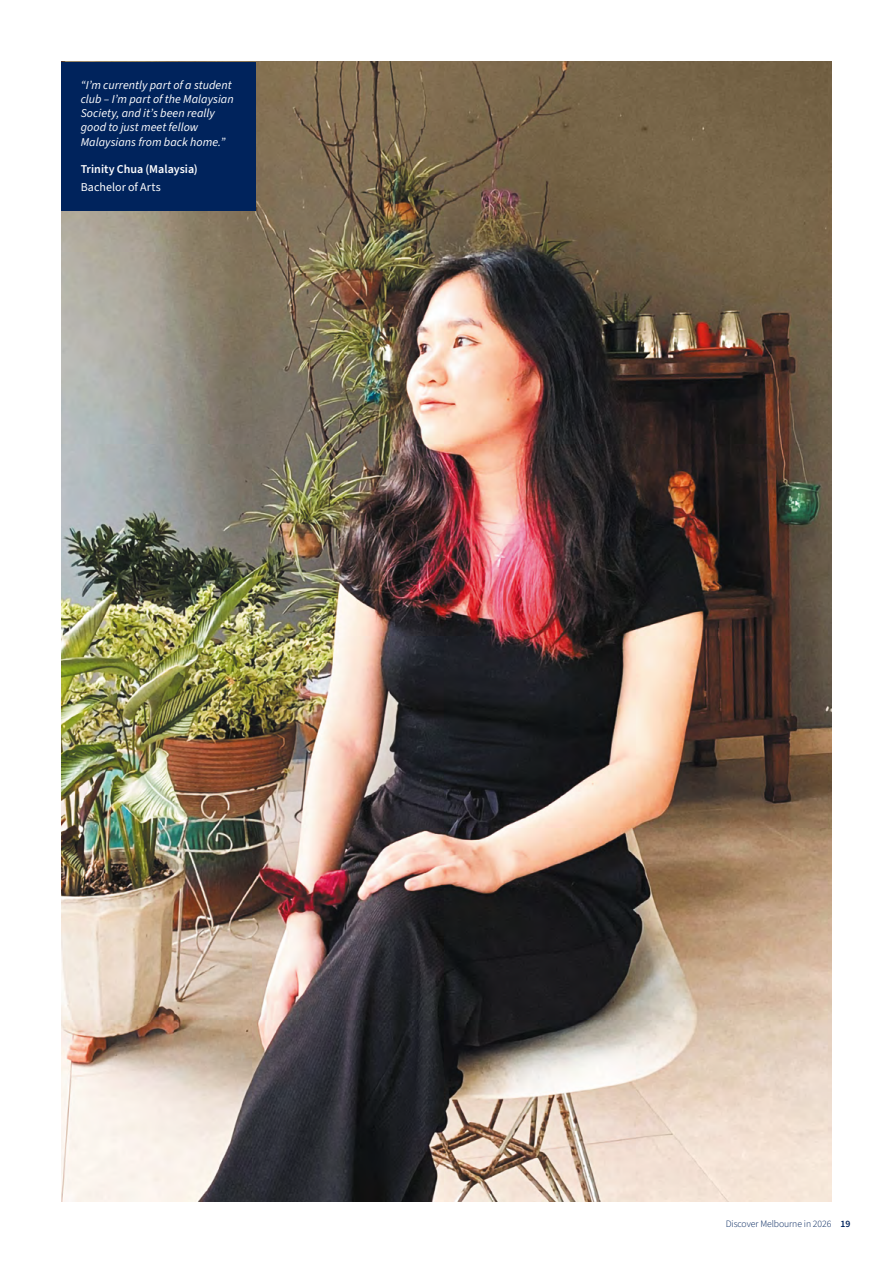
<style>
.page{position:relative;width:893px;height:1263px;background:#fff}
.page>*{position:absolute;margin:0;border:0;box-sizing:border-box;transform-origin:0 0}
.UoM_2026_-_Quote_Text_White{font:italic 12px/14.2px "Source Sans 3";letter-spacing:.005em;color:#fff}
.UoM_2026_-_Student_Name_White{font:600 12px "Source Sans 3";color:#fff}
.UoM_2026_-_Quals_Study_Area_White{font:12px "Source Sans 3";letter-spacing:.005em;color:#fff}
.t1{font:300 9.75px "Source Sans 3";letter-spacing:-.01em;color:#00235c}
.s1{font-weight:600}
</style>
<div class="page">
<img style="left:62px;top:62px;width:769px;height:1139px">
<div style="left:62px;top:62px;width:194px;height:148px;background:#00235c"></div>
<p class="UoM_2026_-_Quote_Text_White" style="left:81px;top:78px;width:154px">“I’m currently part of a student club – I’m part of the Malaysian<br>Society, and it’s been really good to just meet fellow<br>Malaysians from back home.”</p>
<p class="UoM_2026_-_Student_Name_White" style="left:81px;top:161px;width:118px">Trinity Chua (Malaysia)</p>
<p class="UoM_2026_-_Quals_Study_Area_White" style="left:81px;top:179px;width:82px">Bachelor of Arts</p>
<p class="t1" style="left:726px;top:1217px;width:126px">Discover Melbourne in 2026 <span class="s1">19</span></p>
</div>
